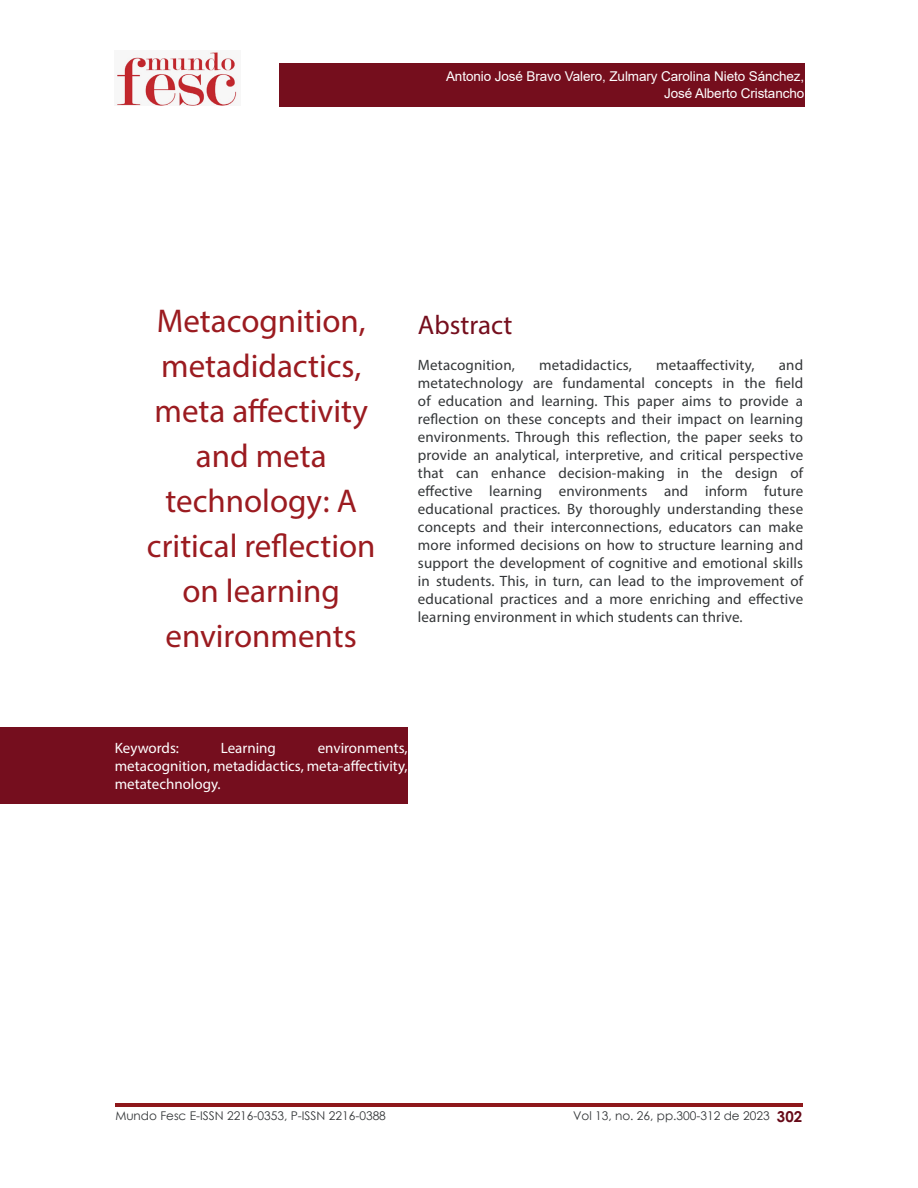
<style>
.page{position:relative;width:918px;height:1188px;background:#fff}
.page>*{position:absolute;margin:0;border:0;box-sizing:border-box;transform-origin:0 0}
.t1{font:33px/45px "Myriad Pro";color:#9b1b20;text-align:center}
.t2{font:27px "Myriad Pro";color:#750e1d}
.t3{font:15px/18px "Myriad Pro";letter-spacing:.01em;color:#333638;text-align:justify}
.t4{font:15px/18px "Myriad Pro";color:#fff;text-align:justify}
.t5{font:700 15px "Century Gothic";color:#660a18}
.t6{font:13.5px/17.1px "Arial";letter-spacing:-.01em;color:#fff;text-align:right}
.t7{font:12px "Century Gothic";color:#333638}
</style>
<div class="page">
<div style="left:279px;top:64px;width:525px;height:43px;background:#750e1d"></div>
<img style="left:115px;top:1104px;width:688px;height:2px">
<img style="left:116px;top:52px;width:121px;height:54px">
<div style="left:0;top:728px;width:408px;height:76px;background:#750e1e"></div>
<p class="t6" style="left:446px;top:67px;width:360px">Antonio José Bravo Valero, Zulmary Carolina Nieto Sánchez,<br>José Alberto Cristancho</p>
<p class="t1" style="left:147px;top:298px;width:230px">Metacognition, metadidactics, meta affectivity and meta technology: A critical reflection on learning</p>
<p class="t1" style="left:166px;top:613px;width:193px">environments</p>
<p class="t2" style="left:418px;top:308px;width:96px">Abstract</p>
<p class="t3" style="left:418px;top:355px;width:98px">Metacognition,</p>
<p class="t3" style="left:539px;top:355px;width:94px">metadidactics,</p>
<p class="t3" style="left:656px;top:355px;width:100px">metaaffectivity,</p>
<p class="t3" style="left:418px;top:355px;width:387px;text-indent:361px">and metatechnology are fundamental concepts in the field of education and learning. This paper aims to provide a reflection on these concepts and their impact on learning environments. Through this reflection, the paper seeks to provide an analytical, interpretive, and critical perspective that can enhance decision-making in the design of effective learning environments and inform future educational practices. By thoroughly understanding these concepts and their interconnections, educators can make more informed decisions on how to structure learning and support the development of cognitive and emotional skills in students. This, in turn, can lead to the improvement of educational practices and a more enriching and effective learning environment in which students can thrive.</p>
<p class="t4" style="left:115px;top:738px;width:66px">Keywords:</p>
<p class="t4" style="left:221px;top:738px;width:57px">Learning</p>
<p class="t4" style="left:115px;top:738px;width:294px;text-indent:203px">environments, metacognition, metadidactics, meta-affectivity, metatechnology.</p>
<p class="t7" style="left:115px;top:1107px;width:272px">Mundo Fesc E-ISSN 2216-0353, P-ISSN 2216-0388</p>
<p class="t7" style="left:573px;top:1107px;width:198px">Vol 13, no. 26, pp.300-312 de 2023</p>
<p class="t5" style="left:777px;top:1105px;width:27px">302</p>
</div>
